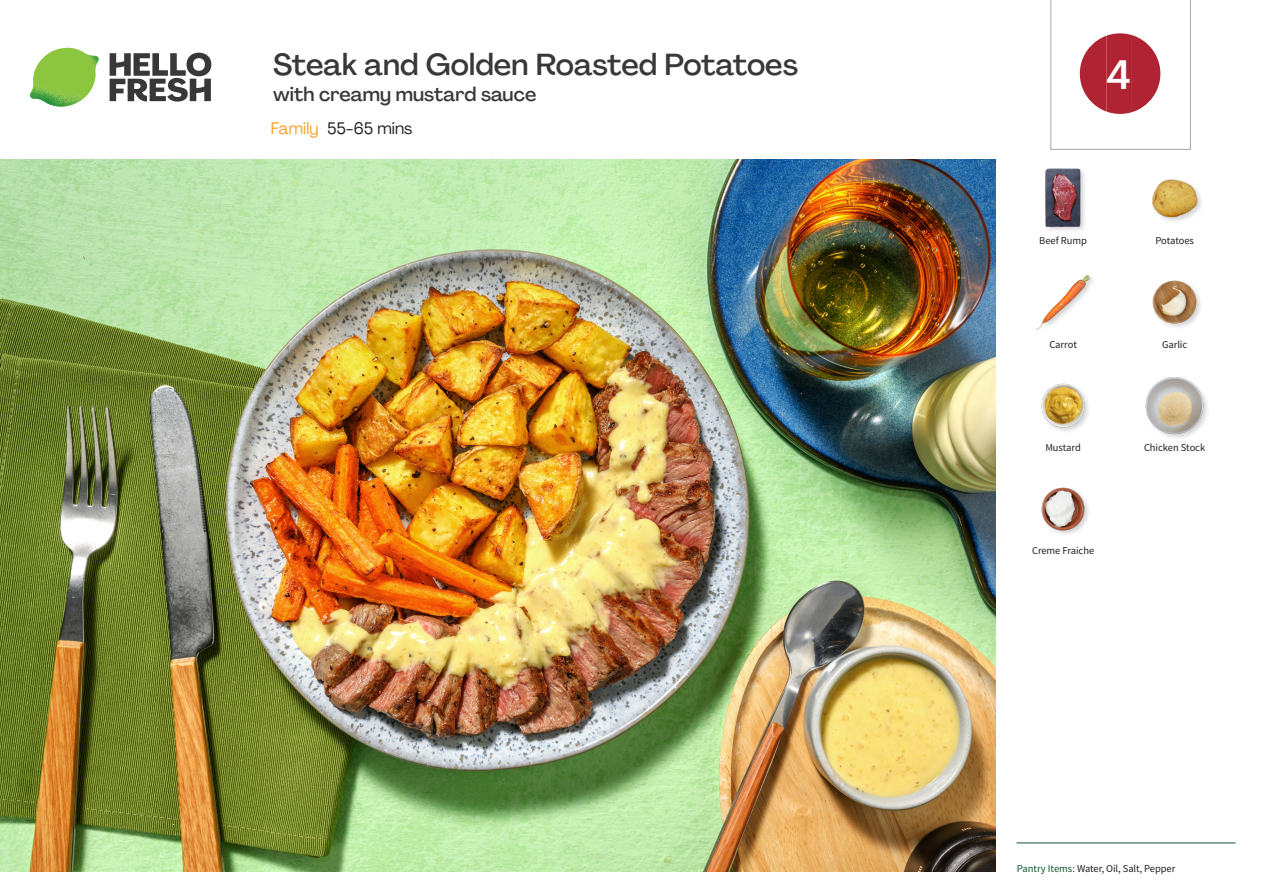
<style>
.page{position:relative;width:1263px;height:893px;background:#fff}
.page>*{position:absolute;margin:0;border:0;box-sizing:border-box;transform-origin:0 0}
._24_Recipe_Nr_Bag{font:500 40.5px "Agrandir";color:#fff}
._15_Titel_UK{font:500 30px "Agrandir";color:#383839}
._15_Titel_UK-2{font:500 19.5px "Agrandir";color:#383839}
._02_Box_Type{font:16.5px "Agrandir";color:#231f20}
._18_FRONT_ingredient{font:10.5px "Source Sans Pro";letter-spacing:-.005em;color:#231f20}
.t1{font:10.5px "Source Sans Variable";letter-spacing:-.005em;color:#231f20}
.s1{color:#f8a02b}
.s2{font-family:"Source Sans Pro";color:#0e572c}
</style>
<div class="page">
<svg style="left:110px;top:53px;width:101px;height:49px"></svg>
<img style="left:30px;top:48px;width:69px;height:59px">
<img style="left:0;top:159px;width:995px;height:713px">
<hr style="left:1016px;top:843px;width:219px;height:1px;background:#0e572c">
<div style="left:1044px;top:168px;width:44px;height:66px;background:#231f20;opacity:.2"></div>
<img style="left:1044px;top:169px;width:44px;height:57px">
<img style="left:1152px;top:179px;width:50px;height:42px">
<img style="left:1152px;top:280px;width:49px;height:47px">
<img style="left:1036px;top:274px;width:56px;height:56px">
<div style="left:1145px;top:376px;width:65px;height:64px;background:#231f20;opacity:.2"></div>
<img style="left:1146px;top:377px;width:57px;height:57px">
<img style="left:1041px;top:383px;width:47px;height:48px">
<img style="left:1041px;top:487px;width:48px;height:47px">
<svg style="left:1050px;top:0;width:141px;height:150px"></svg>
<p class="_15_Titel_UK" style="left:273px;top:46px;width:526px">Steak and Golden Roasted Potatoes</p>
<p class="_15_Titel_UK-2" style="left:273px;top:82px;width:265px">with creamy mustard sauce</p>
<p class="_02_Box_Type" style="left:271px;top:118px;width:143px"><span class="s1">Family</span> 55-65 mins</p>
<p class="_24_Recipe_Nr_Bag" style="left:1106px;top:50px;width:26px">4</p>
<p class="_18_FRONT_ingredient" style="left:1039px;top:234px;width:49px">Beef Rump</p>
<p class="_18_FRONT_ingredient" style="left:1155px;top:234px;width:40px">Potatoes</p>
<p class="_18_FRONT_ingredient" style="left:1049px;top:338px;width:29px">Carrot</p>
<p class="_18_FRONT_ingredient" style="left:1162px;top:338px;width:27px">Garlic</p>
<p class="_18_FRONT_ingredient" style="left:1045px;top:441px;width:37px">Mustard</p>
<p class="_18_FRONT_ingredient" style="left:1144px;top:441px;width:63px">Chicken Stock</p>
<p class="_18_FRONT_ingredient" style="left:1032px;top:544px;width:64px">Creme Fraiche</p>
<p class="t1" style="left:1017px;top:862px;width:160px"><span class="s2">Pantry Items:</span> Water, Oil, Salt, Pepper</p>
</div>
